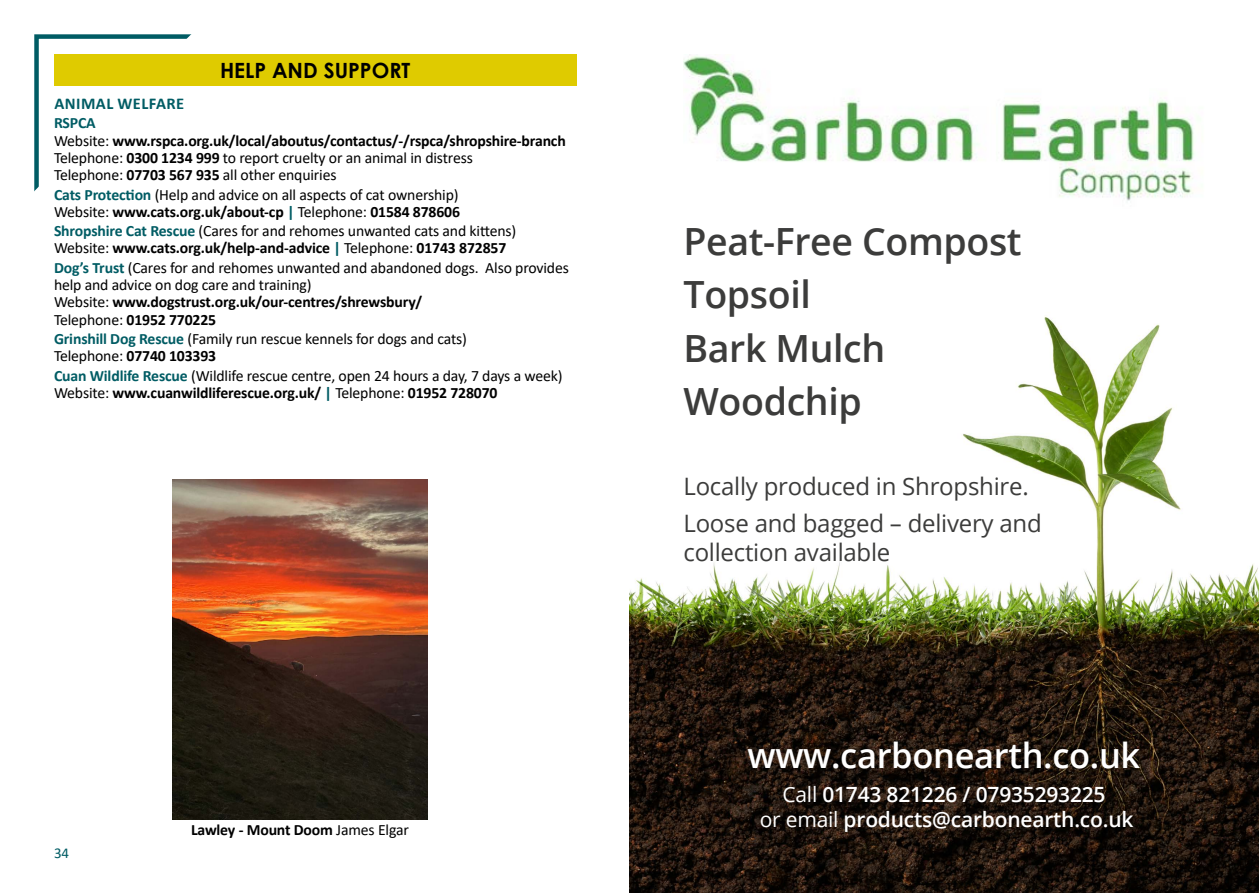
<style>
.page{position:relative;width:1259px;height:893px;background:#fff}
.page>*{position:absolute;margin:0;border:0;box-sizing:border-box;transform-origin:0 0}
.t1{font:600 37.5px/53.6px "Open Sans";letter-spacing:-.01em;color:#3c3c3b}
.t2{font:600 34.5px "Open Sans";letter-spacing:-.01em;color:#fff}
.t3{font:24px/37.3px "Open Sans";letter-spacing:-.01em;color:#3c3c3b}
.t4{font:600 21px/25.2px "Open Sans";letter-spacing:-.01em;color:#fff;text-align:center}
.t5{font:700 21px "Century Gothic";color:#000}
.t6{font:700 16.5px "Calibri";letter-spacing:.03em;color:#005c64}
.t7{font:15.75px/17.2px "Calibri";letter-spacing:-.01em;color:#000}
.t8{font:700 15.75px/17.2px "Calibri";letter-spacing:-.01em;color:#000}
.t9{font:15px "Calibri";color:#005c64}
.s1{color:#005c64}
.s2{font-weight:400}
.s3{font-weight:700;color:#005c64}
.s4{font-weight:700}
</style>
<div class="page">
<svg style="left:34px;top:34px;width:158px;height:158px"></svg>
<div style="left:54px;top:54px;width:522px;height:32px;background:#dfcb00"></div>
<img style="left:172px;top:480px;width:255px;height:340px">
<img style="left:629px;top:316px;width:630px;height:577px">
<img style="left:683px;top:54px;width:512px;height:147px">
<h3 class="t5" style="left:220px;top:54px;width:192px">HELP AND SUPPORT</h3>
<p class="t6" style="left:54px;top:92px;width:131px">ANIMAL WELFARE</p>
<p class="t8" style="left:54px;top:114px;width:513px"><span class="s1">RSPCA<br></span><span class="s2">Website:</span> www.rspca.org.uk/local/aboutus/contactus/-/rspca/shropshire-branch <span class="s2">Telephone:</span> 0300 1234 999 <span class="s2">to report cruelty or an animal in distress<br>Telephone:</span> 07703 567 935 <span class="s2">all other enquiries</span></p>
<p class="t7" style="left:54px;top:185px;width:407px"><span class="s3">Cats Protection</span> (Help and advice on all aspects of cat ownership)<br>Website: <span class="s4">www.cats.org.uk/about-cp</span> <span class="s3">|</span> Telephone: <span class="s4">01584 878606</span></p>
<p class="t7" style="left:54px;top:222px;width:464px"><span class="s3">Shropshire Cat Rescue</span> (Cares for and rehomes unwanted cats and kittens)<br>Website: <span class="s4">www.cats.org.uk/help-and-advice</span> <span class="s3">|</span> Telephone: <span class="s4">01743 872857</span></p>
<p class="t7" style="left:54px;top:259px;width:516px"><span class="s3">Dog’s Trust</span> (Cares for and rehomes unwanted and abandoned dogs. Also provides help and advice on dog care and training)<br>Website: <span class="s4">www.dogstrust.org.uk/our-centres/shrewsbury/<br></span>Telephone: <span class="s4">01952 770225</span></p>
<p class="t7" style="left:54px;top:330px;width:414px"><span class="s3">Grinshill Dog Rescue</span> (Family run rescue kennels for dogs and cats)<br>Telephone: <span class="s4">07740 103393</span></p>
<p class="t7" style="left:54px;top:366px;width:510px"><span class="s3">Cuan Wildlife Rescue</span> (Wildlife rescue centre, open 24 hours a day, 7 days a week)<br>Website: <span class="s4">www.cuanwildliferescue.org.uk/</span> <span class="s3">|</span> Telephone: <span class="s4">01952 728070</span></p>
<p class="t9" style="left:54px;top:842px;width:17px">34</p>
<p class="t8" style="left:191px;top:821px;width:219px">Lawley - Mount Doom <span class="s2">James Elgar</span></p>
<h1 class="t1" style="left:683px;top:214px;width:340px">Peat-Free Compost<br>Topsoil<br>Bark Mulch<br>Woodchip</h1>
<h3 class="t3" style="left:683px;top:467px;width:360px">Locally produced in Shropshire.<br>Loose and bagged – delivery and</h3>
<h3 class="t3" style="left:683px;top:533px;width:208px">collection available</h3>
<h2 class="t2" style="left:747px;top:732px;width:394px">www.carbonearth.co.uk</h2>
<h3 class="t4" style="left:759px;top:781px;width:375px"><span class="s2">Call</span> 01743 821226 / 07935293225<br><span class="s2">or email</span> products@carbonearth.co.uk</h3>
</div>
